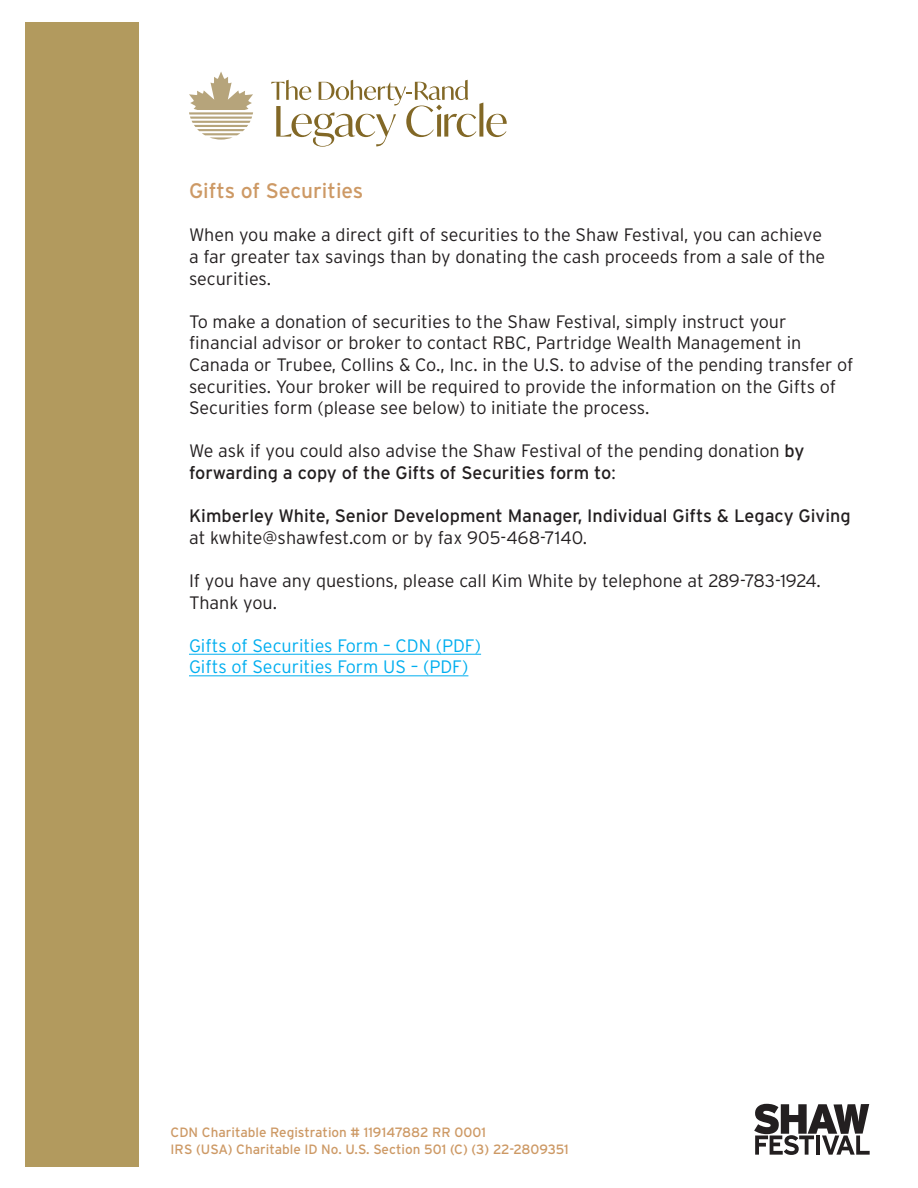
<style>
.page{position:relative;width:918px;height:1188px;background:#fff}
.page>*{position:absolute;margin:0;border:0;box-sizing:border-box;transform-origin:0 0}
.t1{font:21px "Interstate";color:#cd9965}
.t2{font:300 18px/21.6px "Interstate";color:#231f20}
.t3{font:18px/21.6px "Interstate";color:#231f20}
.t4{font:300 18px "Interstate";color:#00aeef}
.t5{font:13.5px "Interstate";color:#cd9965}
.s1{font-weight:400}
.s2{font-weight:300}
</style>
<div class="page">
<div style="left:25px;top:22px;width:113px;height:1144px;background:#b29a5e"></div>
<svg style="left:189px;top:72px;width:64px;height:68px"></svg>
<svg style="left:271px;top:80px;width:236px;height:67px"></svg>
<hr style="left:189px;top:654px;width:292px;height:1px;background:#00aeef">
<hr style="left:189px;top:676px;width:279px;height:1px;background:#00aeef">
<svg style="left:754px;top:1104px;width:116px;height:51px"></svg>
<p class="t1" style="left:189px;top:179px;width:176px">Gifts of Securities</p>
<p class="t2" style="left:189px;top:224px;width:638px">When you make a direct gift of securities to the Shaw Festival, you can achieve a far greater tax savings than by donating the cash proceeds from a sale of the securities.</p>
<p class="t2" style="left:189px;top:311px;width:666px">To make a donation of securities to the Shaw Festival, simply instruct your financial advisor or broker to contact RBC, Partridge Wealth Management in Canada or Trubee, Collins &amp; Co., Inc. in the U.S. to advise of the pending transfer of securities. Your broker will be required to provide the information on the Gifts of Securities form (please see below) to initiate the process.</p>
<p class="t2" style="left:189px;top:440px;width:617px">We ask if you could also advise the Shaw Festival of the pending donation <span class="s1">by forwarding a copy of the Gifts of Securities form to</span>:</p>
<p class="t3" style="left:189px;top:505px;width:663px">Kimberley White, Senior Development Manager, Individual Gifts &amp; Legacy Giving <span class="s2">at kwhite@shawfest.com or by fax 905-468-7140.</span></p>
<p class="t2" style="left:189px;top:570px;width:633px">If you have any questions, please call Kim White by telephone at 289-783-1924.<br>Thank you.</p>
<p class="t4" style="left:189px;top:635px;width:294px">Gifts of Securities Form – CDN (PDF)</p>
<p class="t4" style="left:189px;top:657px;width:281px">Gifts of Securities Form US – (PDF)</p>
<p class="t5" style="left:171px;top:1125px;width:317px">CDN Charitable Registration # 119147882 RR 0001</p>
<p class="t5" style="left:171px;top:1141px;width:400px">IRS (USA) Charitable ID No. U.S. Section 501 (C) (3) 22-2809351</p>
</div>
